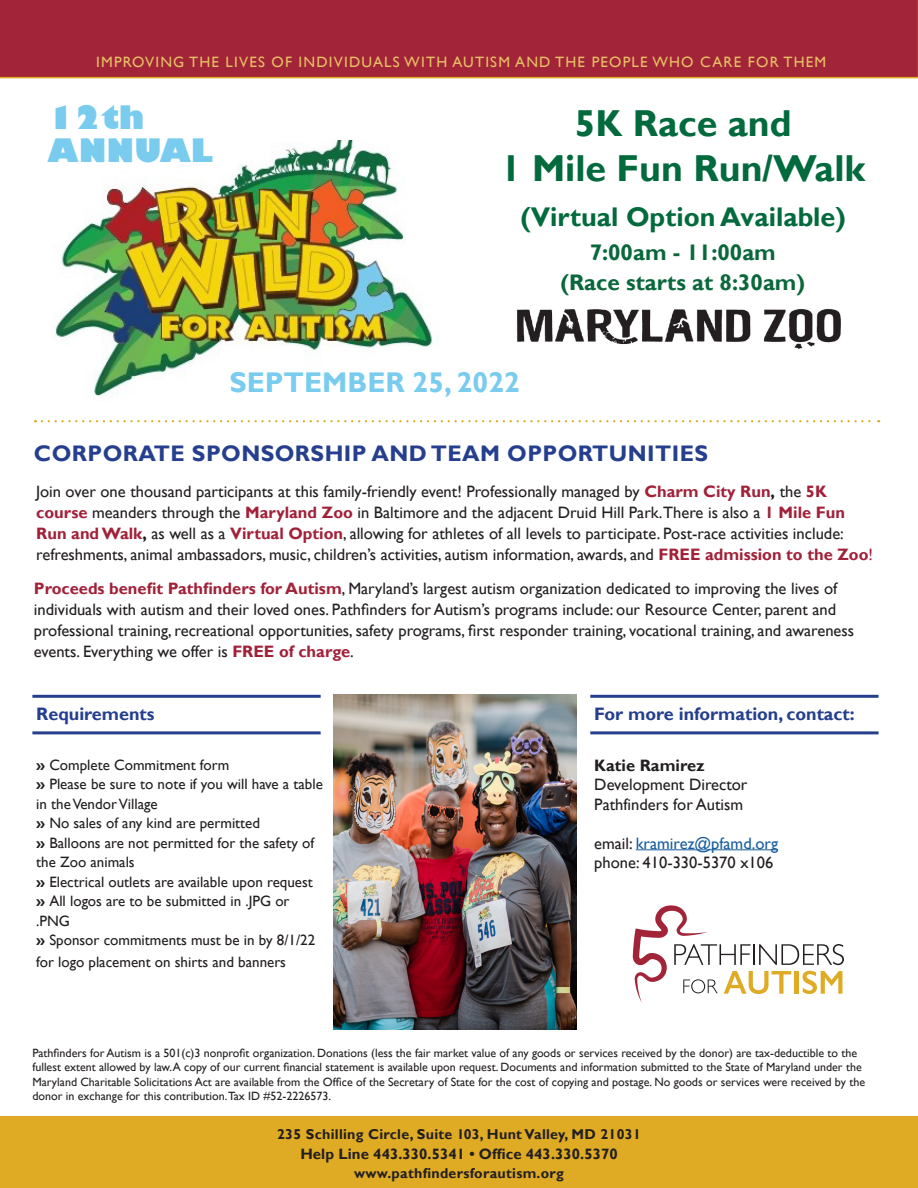
<style>
.page{position:relative;width:918px;height:1188px;background:#fff}
.page>*{position:absolute;margin:0;border:0;box-sizing:border-box;transform-origin:0 0}
.Bullets{font:700 37.5px "Gill Sans";color:#036a3d}
.Bullets-2{font:800 31.5px "Gill Sans";color:#79ccee}
.Bullets-3{font:700 28.5px "Gill Sans";color:#79ccee}
.Bullets-4{font:700 27px "Gill Sans";color:#036a3d}
.t1{font:700 22.5px "Gill Sans";letter-spacing:.02em;color:#253f8e}
.Bullets-5{font:700 22.5px/30px "Gill Sans";color:#0a673b;text-align:center}
.t2{font:700 18px "Gill Sans";color:#253f8e}
.Bullets-6{font:16.5px/21px "Gill Sans";color:#231f20}
.t3{font:16.5px "Gill Sans";color:#175d9e}
.t4{font:700 16.5px "Gill Sans";color:#231f20}
.t5{font:15px/19.5px "Gill Sans";color:#231f20}
.Text_1{font:15px "Gill Sans";letter-spacing:.08em;color:#e8c066}
.t6{font:700 15px "Gill Sans";letter-spacing:.005em;color:#231f20}
.t7{font:700 14.25px "Gill Sans";letter-spacing:.02em;color:#231f20}
.t8{font:12px/14.4px "Gill Sans";color:#231f20}
.s1{font-weight:700;color:#a12139}
.s2{font-weight:700}
.s3{color:#a12139}
.s4{color:#231f20}
</style>
<div class="page">
<svg style="left:42px;top:420px;width:837px;height:2px"></svg>
<svg style="left:633px;top:905px;width:211px;height:98px"></svg>
<img style="left:334px;top:695px;width:242px;height:334px">
<div style="left:0;top:0;width:918px;height:78px;background:#a22438"></div>
<div style="left:0;top:1116px;width:918px;height:72px;background:#dfab24"></div>
<img style="left:52px;top:140px;width:380px;height:257px">
<img style="left:517px;top:308px;width:324px;height:42px">
<hr style="left:32px;top:695px;width:289px;height:3px;background:#253f8e">
<hr style="left:32px;top:731px;width:289px;height:3px;background:#253f8e">
<hr style="left:590px;top:695px;width:289px;height:3px;background:#253f8e">
<hr style="left:590px;top:731px;width:289px;height:3px;background:#253f8e">
<hr style="left:636px;top:849px;width:142px;height:1px;background:#175d9e">
<p class="Text_1" style="left:96px;top:53px;width:732px">IMPROVING THE LIVES OF INDIVIDUALS WITH AUTISM AND THE PEOPLE WHO CARE FOR THEM</p>
<p class="Bullets-2" style="left:48px;top:98px;width:98px">12th</p>
<p class="Bullets-2" style="left:48px;top:131px;width:167px">ANNUAL</p>
<p class="Bullets" style="left:575px;top:100px;width:218px">5K Race and</p>
<p class="Bullets" style="left:501px;top:145px;width:366px">1 Mile Fun Run/Walk</p>
<p class="Bullets-4" style="left:520px;top:200px;width:327px">(Virtual Option Available)</p>
<p class="Bullets-5" style="left:560px;top:238px;width:246px">7:00am - 11:00am (Race starts at 8:30am)</p>
<p class="Bullets-3" style="left:230px;top:365px;width:292px">SEPTEMBER 25, 2022</p>
<p class="t1" style="left:34px;top:440px;width:676px">CORPORATE SPONSORSHIP AND TEAM OPPORTUNITIES</p>
<p class="Bullets-6" style="left:36px;top:481px;width:838px">Join over one thousand participants at this family-friendly event! Professionally managed by <span class="s1">Charm City Run</span><span class="s2">,</span> the <span class="s1">5K course</span> meanders through the <span class="s1">Maryland Zoo</span> in Baltimore and the adjacent Druid Hill Park.There is also a <span class="s1">1 Mile Fun Run and Walk</span><span class="s2">,</span> as well as a <span class="s1">Virtual Option</span>, allowing for athletes of all levels to participate. Post-race activities include: refreshments, animal ambassadors, music, children’s activities, autism information, awards, and <span class="s1">FREE admission to the Zoo</span><span class="s3">!</span></p>
<p class="Bullets-6" style="left:34px;top:579px;width:822px"><span class="s1">Proceeds benefit Pathfinders for Autism</span>, Maryland’s largest autism organization dedicated to improving the lives of individuals with autism and their loved ones. Pathfinders for Autism’s programs include: our Resource Center, parent and professional training, recreational opportunities, safety programs, first responder training, vocational training, and awareness events. Everything we offer is <span class="s1">FREE of charge</span>.</p>
<p class="t2" style="left:36px;top:703px;width:120px">Requirements</p>
<p class="t2" style="left:594px;top:703px;width:262px">For more information, contact:</p>
<p class="t4" style="left:594px;top:755px;width:112px">Katie Ramirez</p>
<p class="Bullets-6" style="left:594px;top:774px;width:155px">Development Director</p>
<p class="Bullets-6" style="left:594px;top:794px;width:150px">Pathfinders for Autism</p>
<p class="t3" style="left:594px;top:833px;width:185px"><span class="s4">email:</span> kramirez@pfamd.org</p>
<p class="Bullets-6" style="left:594px;top:852px;width:181px">phone: 410-330-5370 x106</p>
<p class="t5" style="left:36px;top:755px;width:194px"><span class="s2">»</span> Complete Commitment form</p>
<p class="t5" style="left:36px;top:775px;width:288px"><span class="s2">»</span> Please be sure to note if you will have a table in the Vendor Village</p>
<p class="t5" style="left:36px;top:814px;width:225px"><span class="s2">»</span> No sales of any kind are permitted</p>
<p class="t5" style="left:36px;top:833px;width:279px"><span class="s2">»</span> Balloons are not permitted for the safety of the Zoo animals</p>
<p class="t5" style="left:36px;top:872px;width:278px"><span class="s2">»</span> Electrical outlets are available upon request</p>
<p class="t5" style="left:36px;top:892px;width:255px"><span class="s2">»</span> All logos are to be submitted in .JPG or .PNG</p>
<p class="t5" style="left:36px;top:929px;width:281px;line-height:21.6px"><span class="s2">»</span> Sponsor commitments must be in by 8/1/22 for logo placement on shirts and banners</p>
<p class="t8" style="left:32px;top:1046px;width:834px">Pathfinders for Autism is a 501(c)3 nonprofit organization. Donations (less the fair market value of any goods or services received by the donor) are tax-deductible to the fullest extent allowed by law. A copy of our current financial statement is available upon request. Documents and information submitted to the State of Maryland under the Maryland Charitable Solicitations Act are available from the Office of the Secretary of State for the cost of copying and postage. No goods or services were received by the donor in exchange for this contribution.Tax ID #52-2226573.</p>
<p class="t7" style="left:277px;top:1126px;width:365px">235 Schilling Circle, Suite 103, Hunt Valley, MD 21031</p>
<p class="t6" style="left:300px;top:1145px;width:319px">Help Line 443.330.5341 • Office 443.330.5370</p>
<p class="t7" style="left:354px;top:1165px;width:211px">www.pathfindersforautism.org</p>
</div>
